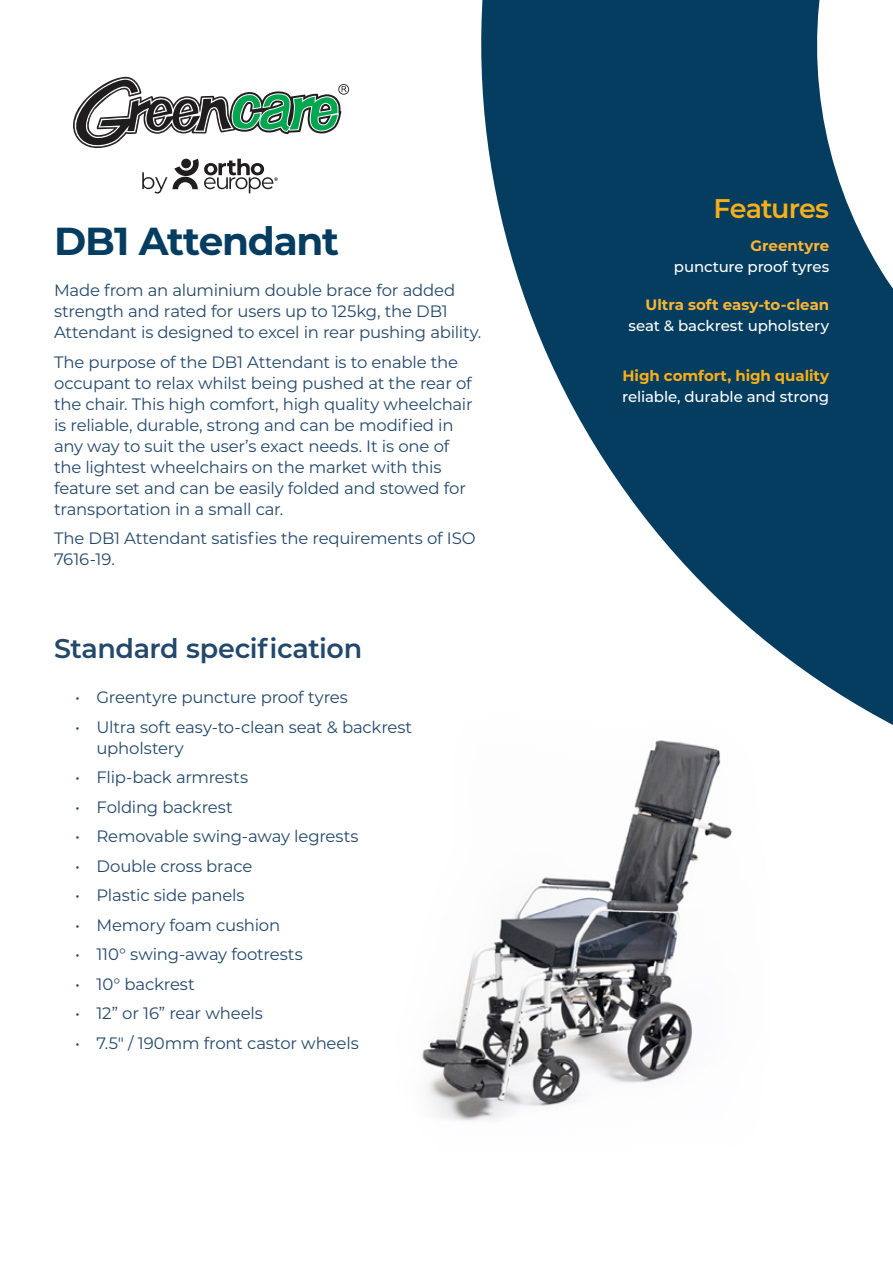
<style>
.page{position:relative;width:893px;height:1263px;background:#fff}
.page>*{position:absolute;margin:0;border:0;box-sizing:border-box;transform-origin:0 0}
.t1{font:700 39px "Montserrat";letter-spacing:-.03em;color:#043d60}
.t2{font:600 27px "Montserrat";letter-spacing:-.015em;color:#23486b}
.t3{font:600 27px "Montserrat";letter-spacing:-.035em;color:#faaf18}
.t4{font:16.5px/21px "Montserrat";letter-spacing:-.015em;color:#23486b}
.t5{font:500 15px/21px "Montserrat";letter-spacing:-.005em;color:#fff;text-align:right}
.t6{font:600 13.5px "Montserrat";color:#57585a}
.s1{font-weight:700;color:#fcb633}
.s2{font-weight:700;color:#faaf18}
</style>
<div class="page">
<img style="left:422px;top:760px;width:310px;height:361px">
<svg style="left:481px;top:0;width:412px;height:760px;fill:#043d60"></svg>
<svg style="left:173px;top:159px;width:105px;height:34px"></svg>
<svg style="left:142px;top:172px;width:25px;height:21px"></svg>
<svg style="left:73px;top:76px;width:276px;height:72px"></svg>
<p class="t1" style="left:54px;top:213px;width:287px">DB1 Attendant</p>
<p class="t4" style="left:54px;top:279px;width:429px">Made from an aluminium double brace for added strength and rated for users up to 125kg, the DB1<br>Attendant is designed to excel in rear pushing ability.</p>
<p class="t4" style="left:54px;top:351px;width:420px">The purpose of the DB1 Attendant is to enable the occupant to relax whilst being pushed at the rear of the chair. This high comfort, high quality wheelchair is reliable, durable, strong and can be modified in any way to suit the user’s exact needs. It is one of the lightest wheelchairs on the market with this feature set and can be easily folded and stowed for transportation in a small car.</p>
<p class="t4" style="left:54px;top:527px;width:423px">The DB1 Attendant satisfies the requirements of ISO<br>7616-19.</p>
<p class="t2" style="left:54px;top:629px;width:310px">Standard specification</p>
<p class="t4" style="left:75px;top:686px;width:274px">• Greentyre puncture proof tyres</p>
<p class="t4" style="left:97px;top:716px;width:317px;text-indent:-21px">• Ultra soft easy-to-clean seat &amp; backrest upholstery</p>
<p class="t4" style="left:75px;top:766px;width:174px">• Flip-back armrests</p>
<p class="t4" style="left:75px;top:796px;width:159px">• Folding backrest</p>
<p class="t4" style="left:75px;top:825px;width:285px">• Removable swing-away legrests</p>
<p class="t4" style="left:75px;top:855px;width:179px">• Double cross brace</p>
<p class="t4" style="left:75px;top:884px;width:171px">• Plastic side panels</p>
<p class="t4" style="left:75px;top:914px;width:206px">• Memory foam cushion</p>
<p class="t4" style="left:75px;top:943px;width:229px">• 110° swing-away footrests</p>
<p class="t4" style="left:75px;top:973px;width:121px">• 10° backrest</p>
<p class="t4" style="left:75px;top:1002px;width:189px">• 12” or 16” rear wheels</p>
<p class="t4" style="left:75px;top:1032px;width:285px">• 7.5″ / 190mm front castor wheels</p>
<p class="t3" style="left:714px;top:189px;width:117px">Features</p>
<p class="t5" style="left:674px;top:235px;width:157px"><span class="s1">Greentyre<br></span>puncture proof tyres</p>
<p class="t5" style="left:628px;top:293px;width:202px"><span class="s1">Ultra soft easy-to-clean </span>seat &amp; backrest upholstery</p>
<p class="t5" style="left:622px;top:365px;width:208px;text-align:left"><span class="s2">High comfort, high quality </span>reliable, durable and strong</p>
<p class="t6" style="left:652px;top:971px;width:13px">D</p>
</div>
